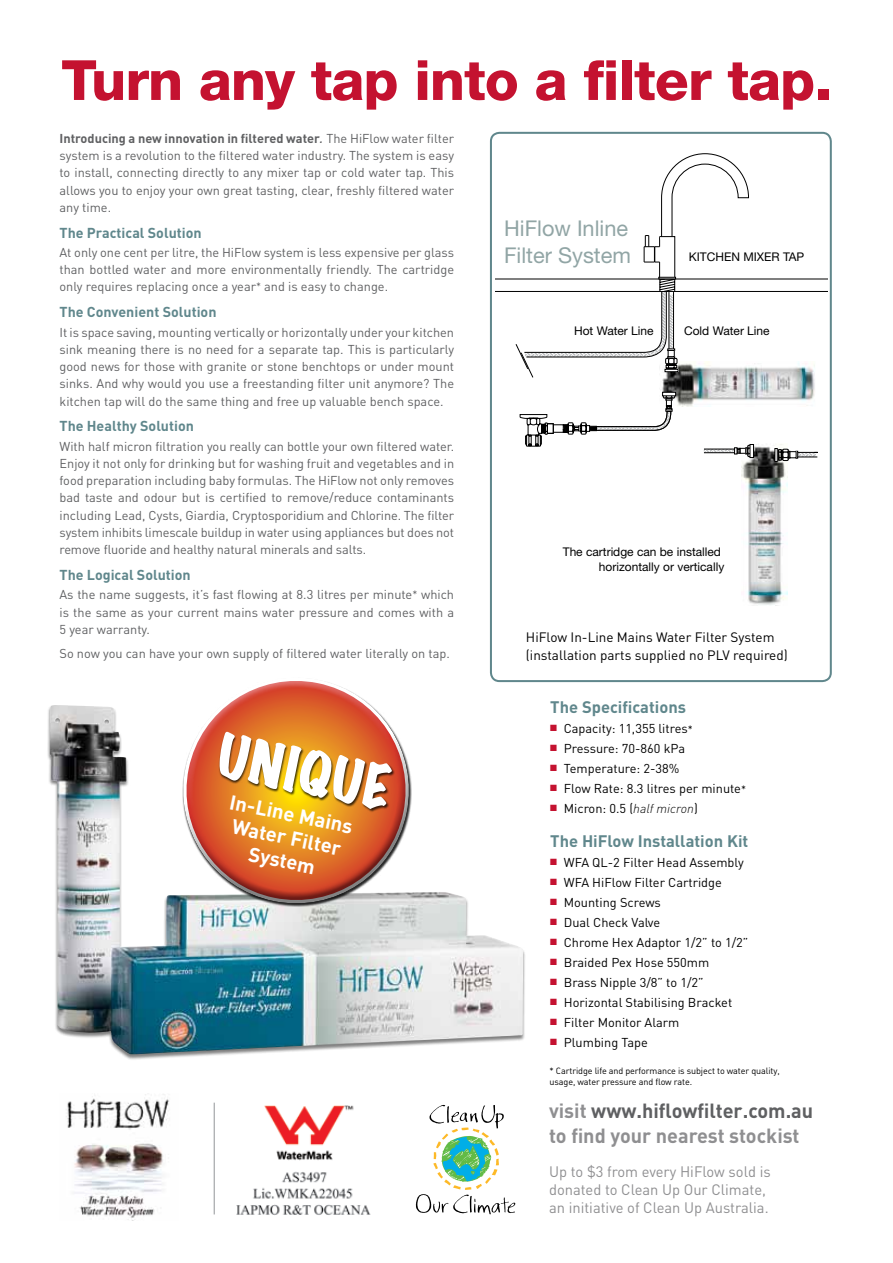
<style>
.page{position:relative;width:893px;height:1263px;background:#fff}
.page>*{position:absolute;margin:0;border:0;box-sizing:border-box;transform-origin:0 0}
.t1{font:800 55.5px "Helvetica Neue";letter-spacing:-.015em;color:#c41230}
.t2{font:expanded 54.15px "Marker Felt";color:#fff}
.t3{font:21.75px/26.1px "Helvetica Neue";color:#91a5a5}
.t4{font:700 20.25px/24.3px "DIN";color:#8f8f91}
.t5{font:700 20.25px/23.5px "DIN";color:#fff;text-align:center}
.t6{font:700 16.5px "DIN";color:#60878c}
.t7{font:15px/18px "DIN";color:#8f8f91}
.t8{font:700 14.25px "DIN";color:#60878c}
.t9{font:13.5px/18px "DIN";color:#000}
.t10{font:12.75px/17.2px "DIN";color:#5f6062;text-align:justify}
.t11{font:12.75px "DIN";color:#000}
.t12{font:12px/14.4px "Helvetica Neue";color:#000;text-align:right}
.t13{font:9px/10.8px "DIN Regular Alternate";letter-spacing:-.01em;color:#000}
.s1{font-weight:700}
.s2{font-weight:500;font-style:italic}
.s3{font-size:10.5px}
.s4{color:#c41230}
.s5{font-weight:300;font-style:italic}
.s6{color:#5f6062}
</style>
<div class="page">
<img style="left:66px;top:1094px;width:103px;height:126px">
<img style="left:236px;top:1105px;width:135px;height:110px">
<svg style="left:416px;top:1105px;width:100px;height:109px"></svg>
<div style="left:46px;top:705px;width:480px;height:355px;background:#000;opacity:.5"></div>
<img style="left:49px;top:705px;width:474px;height:349px">
<hr style="left:214px;top:1103px;width:1px;height:111px;background:#939598">
<div style="left:490px;top:132px;width:342px;height:550px;border:2px solid #60878c;border-radius:9px"></div>
<img style="left:741px;top:462px;width:47px;height:143px">
<svg style="left:496px;top:153px;width:332px;height:309px"></svg>
<svg style="left:246px;top:681px;width:107px;height:12px"></svg>
<svg style="left:165px;top:693px;width:259px;height:231px"></svg>
<div style="left:219px;top:732px;width:176px;height:81px;background:#000;opacity:.75"></div>
<h1 class="t1" style="left:61px;top:47px;width:772px">Turn any tap into a filter tap.</h1>
<p class="t10" style="left:60px;top:130px;width:396px"><span class="s1">Introducing a new innovation in filtered water</span><span class="s2">.</span> The HiFlow water filter system is a revolution to the filtered water industry. The system is easy to install, connecting directly to any mixer tap or cold water tap. This allows you to enjoy your own great tasting, clear, freshly filtered water any time.</p>
<p class="t8" style="left:60px;top:223px;width:144px">The Practical Solution</p>
<p class="t10" style="left:60px;top:244px;width:396px">At only one cent per litre, the HiFlow system is less expensive per glass than bottled water and more environmentally friendly. The cartridge only requires replacing once a year<span class="s3">*</span> and is easy to change.</p>
<p class="t8" style="left:60px;top:302px;width:158px">The Convenient Solution</p>
<p class="t10" style="left:60px;top:324px;width:396px">It is space saving, mounting vertically or horizontally under your kitchen sink meaning there is no need for a separate tap. This is particularly good news for those with granite or stone benchtops or under mount sinks. And why would you use a freestanding filter unit anymore? The kitchen tap will do the same thing and free up valuable bench space.</p>
<p class="t8" style="left:60px;top:417px;width:136px">The Healthy Solution</p>
<p class="t10" style="left:60px;top:438px;width:396px">With half micron filtration you really can bottle your own filtered water.<br>Enjoy it not only for drinking but for washing fruit and vegetables and in food preparation including baby formulas. The HiFlow not only removes bad taste and odour but is certified to remove/reduce contaminants including Lead, Cysts, Giardia, Cryptosporidium and Chlorine. The filter system inhibits limescale buildup in water using appliances but does not remove fluoride and healthy natural minerals and salts.</p>
<p class="t8" style="left:60px;top:565px;width:133px">The Logical Solution</p>
<p class="t10" style="left:60px;top:586px;width:396px">As the name suggests, it’s fast flowing at 8.3 litres per minute<span class="s3">*</span> which is the same as your current mains water pressure and comes with a 5 year warranty.</p>
<p class="t10" style="left:60px;top:644px;width:392px">So now you can have your own supply of filtered water literally on tap.</p>
<h2 class="t2" style="left:226px;top:715px;width:176px;rotate:11deg">UNIQUE</h2>
<h3 class="t5" style="left:232px;top:790px;width:127px;rotate:11deg">In-Line Mains<br>Water Filter<br>System</h3>
<h3 class="t3" style="left:504px;top:215px;width:128px">HiFlow Inline<br>Filter System</h3>
<p class="t12" style="left:689px;top:249px;width:117px">KITCHEN MIXER TAP</p>
<p class="t12" style="left:574px;top:323px;width:81px">Hot Water Line</p>
<p class="t12" style="left:684px;top:323px;width:87px">Cold Water Line</p>
<p class="t12" style="left:563px;top:545px;width:163px">The cartridge can be installed horizontally or vertically</p>
<p class="t9" style="left:526px;top:629px;width:263px">HiFlow In-Line Mains Water Filter System (installation parts supplied no PLV required)</p>
<p class="t6" style="left:550px;top:696px;width:137px">The Specifications</p>
<p class="t11" style="left:550px;top:721px;width:144px"><span class="s4">■</span> Capacity: 11,355 litres<span class="s3">*</span></p>
<p class="t11" style="left:550px;top:741px;width:136px"><span class="s4">■</span> Pressure: 70-860 kPa</p>
<p class="t11" style="left:550px;top:761px;width:131px"><span class="s4">■</span> Temperature: 2-38%</p>
<p class="t11" style="left:550px;top:781px;width:197px"><span class="s4">■</span> Flow Rate: 8.3 litres per minute<span class="s3">*</span></p>
<p class="t11" style="left:550px;top:801px;width:149px"><span class="s4">■</span> Micron: 0.5 (<span class="s5">half micron</span>)</p>
<p class="t6" style="left:550px;top:830px;width:200px">The HiFlow Installation Kit</p>
<p class="t11" style="left:550px;top:855px;width:195px"><span class="s4">■</span> WFA QL-2 Filter Head Assembly</p>
<p class="t11" style="left:550px;top:875px;width:173px"><span class="s4">■</span> WFA HiFlow Filter Cartridge</p>
<p class="t11" style="left:550px;top:895px;width:112px"><span class="s4">■</span> Mounting Screws</p>
<p class="t11" style="left:550px;top:915px;width:111px"><span class="s4">■</span> Dual Check Valve</p>
<p class="t11" style="left:550px;top:935px;width:200px"><span class="s4">■</span> Chrome Hex Adaptor 1/2” to 1/2”</p>
<p class="t11" style="left:550px;top:955px;width:161px"><span class="s4">■</span> Braided Pex Hose 550mm</p>
<p class="t11" style="left:550px;top:975px;width:155px"><span class="s4">■</span> Brass Nipple 3/8” to 1/2”</p>
<p class="t11" style="left:550px;top:995px;width:183px"><span class="s4">■</span> Horizontal Stabilising Bracket</p>
<p class="t11" style="left:550px;top:1015px;width:131px"><span class="s4">■</span> Filter Monitor Alarm</p>
<p class="t11" style="left:550px;top:1035px;width:99px"><span class="s4">■</span> Plumbing Tape</p>
<p class="t13" style="left:550px;top:1065px;width:232px">* Cartridge life and performance is subject to water quality, usage, water pressure and flow rate.</p>
<h3 class="t4" style="left:549px;top:1098px;width:266px">visit <span class="s6">www.hiflowfilter.com.au </span>to find your nearest stockist</h3>
<p class="t7" style="left:549px;top:1163px;width:223px">Up to $3 from every HiFlow sold is donated to Clean Up Our Climate, an initiative of Clean Up Australia.</p>
</div>
